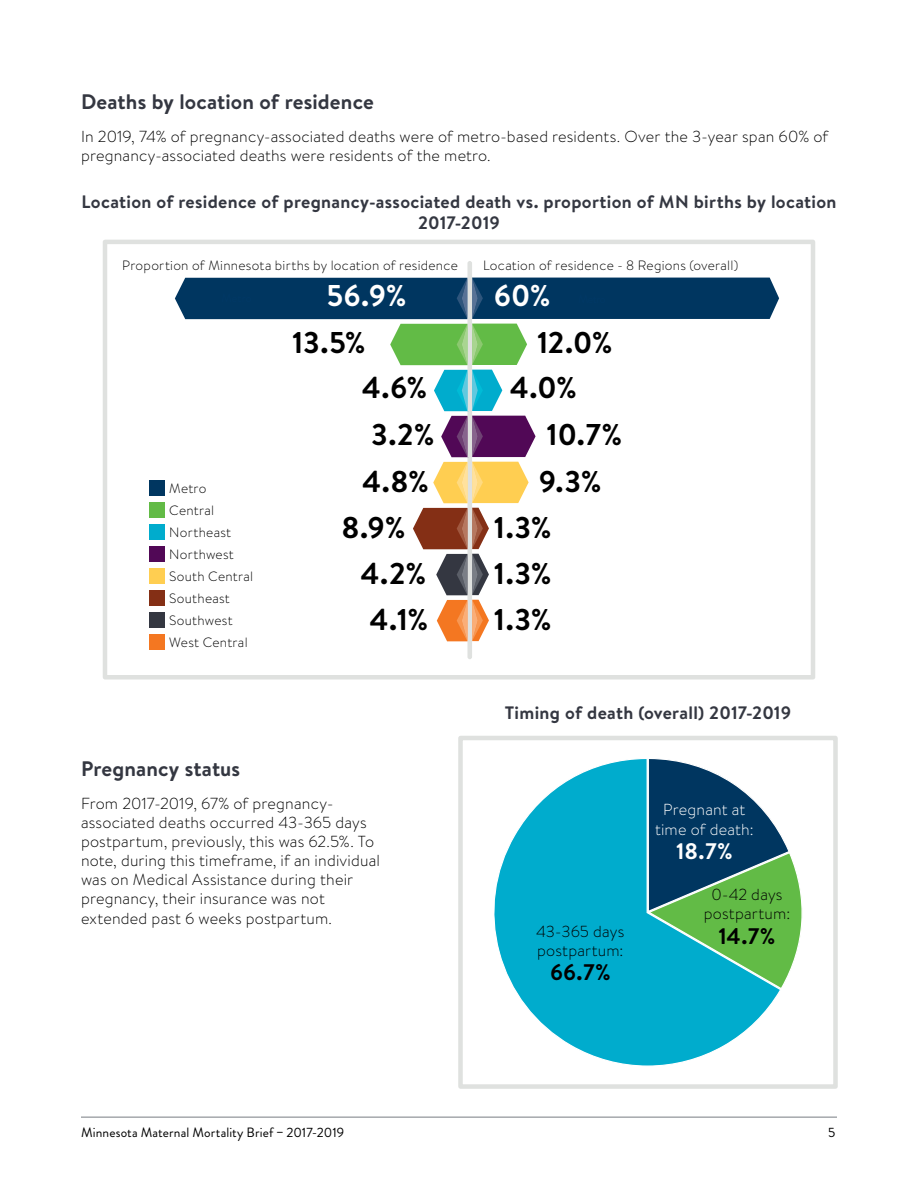
<style>
.page{position:relative;width:918px;height:1188px;background:#fff}
.page>*{position:absolute;margin:0;border:0;box-sizing:border-box;transform-origin:0 0}
.t1{font:700 30px "Brandon Text";color:#000}
.t2{font:700 30px "Brandon Text";color:#fff}
.t3{font:700 22.5px "Brandon Text";color:#000}
.t4{font:700 22.5px "Brandon Text";color:#fff}
.t5{font:700 21px "Brandon Text";letter-spacing:.005em;color:#343741}
.t6{font:700 18px/20.4px "Brandon Text";letter-spacing:.015em;color:#343741;text-align:center}
.t7{font:300 15.9px/19.2px "Brandon Text";letter-spacing:.01em;color:#000}
.t8{font:300 15.9px/19.2px "Brandon Text";letter-spacing:.01em;color:#fff;text-align:center}
.t9{font:300 13.5px "Brandon Text";letter-spacing:.02em;color:#000}
.t10{font:13.5px "Brandon Grotesque";letter-spacing:.01em;color:#000}
</style>
<div class="page">
<div style="left:458px;top:736px;width:380px;height:353px;background:#fff;border:4px solid #dfe1df"></div>
<div style="left:103px;top:240px;width:712px;height:440px;background:#fff;border:4px solid #dfe1df"></div>
<div style="left:467px;top:261px;width:5px;height:398px;background:#dfe1df;border-radius:2px"></div>
<div style="left:149px;top:481px;width:16px;height:15px;background:#003660"></div>
<div style="left:149px;top:503px;width:16px;height:15px;background:#62bb46"></div>
<div style="left:149px;top:525px;width:16px;height:15px;background:#00accd"></div>
<div style="left:149px;top:547px;width:16px;height:15px;background:#510856"></div>
<div style="left:149px;top:568px;width:16px;height:16px;background:#ffce51"></div>
<div style="left:149px;top:590px;width:16px;height:16px;background:#842f15"></div>
<div style="left:149px;top:612px;width:16px;height:16px;background:#343741"></div>
<div style="left:149px;top:634px;width:16px;height:16px;background:#f47721"></div>
<svg style="left:175px;top:278px;width:604px;height:363px"></svg>
<svg style="left:494px;top:758px;width:286px;height:308px;fill:#00accd"></svg>
<svg style="left:648px;top:758px;width:154px;height:231px"></svg>
<hr style="left:81px;top:1116px;width:756px;height:2px;background:#a5a8ac">
<h4 class="t5" style="left:81px;top:87px;width:294px">Deaths by location of residence</h4>
<p class="t7" style="left:81px;top:126px;width:749px">In 2019, 74% of pregnancy-associated deaths were of metro-based residents. Over the 3-year span 60% of pregnancy-associated deaths were residents of the metro.</p>
<h5 class="t6" style="left:81px;top:192px;width:757px">Location of residence of pregnancy-associated death vs. proportion of MN births by location<br>2017-2019</h5>
<p class="t9" style="left:122px;top:257px;width:337px">Proportion of Minnesota births by location of residence</p>
<p class="t9" style="left:483px;top:257px;width:257px">Location of residence - 8 Regions (overall)</p>
<p class="t9" style="left:169px;top:479px;width:39px">Metro</p>
<p class="t9" style="left:169px;top:501px;width:47px">Central</p>
<p class="t9" style="left:169px;top:523px;width:63px">Northeast</p>
<p class="t9" style="left:169px;top:545px;width:66px">Northwest</p>
<p class="t9" style="left:169px;top:567px;width:86px">South Central</p>
<p class="t9" style="left:169px;top:589px;width:62px">Southeast</p>
<p class="t9" style="left:169px;top:611px;width:65px">Southwest</p>
<p class="t9" style="left:169px;top:633px;width:80px">West Central</p>
<p class="t2" style="left:326px;top:275px;width:82px">56.9%</p>
<p class="t2" style="left:494px;top:275px;width:58px">60%</p>
<p class="t1" style="left:292px;top:322px;width:75px">13.5%</p>
<p class="t1" style="left:362px;top:366px;width:67px">4.6%</p>
<p class="t1" style="left:371px;top:414px;width:65px">3.2%</p>
<p class="t1" style="left:362px;top:460px;width:68px">4.8%</p>
<p class="t1" style="left:341px;top:507px;width:66px">8.9%</p>
<p class="t1" style="left:360px;top:553px;width:67px">4.2%</p>
<p class="t1" style="left:369px;top:598px;width:60px">4.1%</p>
<p class="t1" style="left:537px;top:322px;width:77px">12.0%</p>
<p class="t1" style="left:510px;top:366px;width:69px">4.0%</p>
<p class="t1" style="left:546px;top:414px;width:77px">10.7%</p>
<p class="t1" style="left:539px;top:460px;width:64px">9.3%</p>
<p class="t1" style="left:494px;top:507px;width:59px">1.3%</p>
<p class="t1" style="left:494px;top:553px;width:59px">1.3%</p>
<p class="t1" style="left:494px;top:598px;width:59px">1.3%</p>
<h5 class="t6" style="left:505px;top:702px;width:288px">Timing of death (overall) 2017-2019</h5>
<h4 class="t5" style="left:81px;top:754px;width:161px">Pregnancy status</h4>
<p class="t7" style="left:81px;top:793px;width:301px">From 2017-2019, 67% of pregnancy&shy;associated deaths occurred 43-365 days postpartum, previously, this was 62.5%. To note, during this timeframe, if an individual was on Medical Assistance during their pregnancy, their insurance was not extended past 6 weeks postpartum.</p>
<p class="t7" style="left:536px;top:921px;width:90px">43-365 days postpartum:</p>
<p class="t3" style="left:550px;top:957px;width:62px">66.7%</p>
<p class="t8" style="left:655px;top:800px;width:100px">Pregnant at time of death:</p>
<p class="t4" style="left:676px;top:836px;width:58px">18.7%</p>
<p class="t7" style="left:704px;top:884px;width:88px;text-align:center">0-42 days postpartum:</p>
<p class="t3" style="left:719px;top:920px;width:58px">14.7%</p>
<p class="t10" style="left:81px;top:1123px;width:265px">Minnesota Maternal Mortality Brief − 2017-2019</p>
<p class="t10" style="left:828px;top:1123px;width:9px">5</p>
</div>
